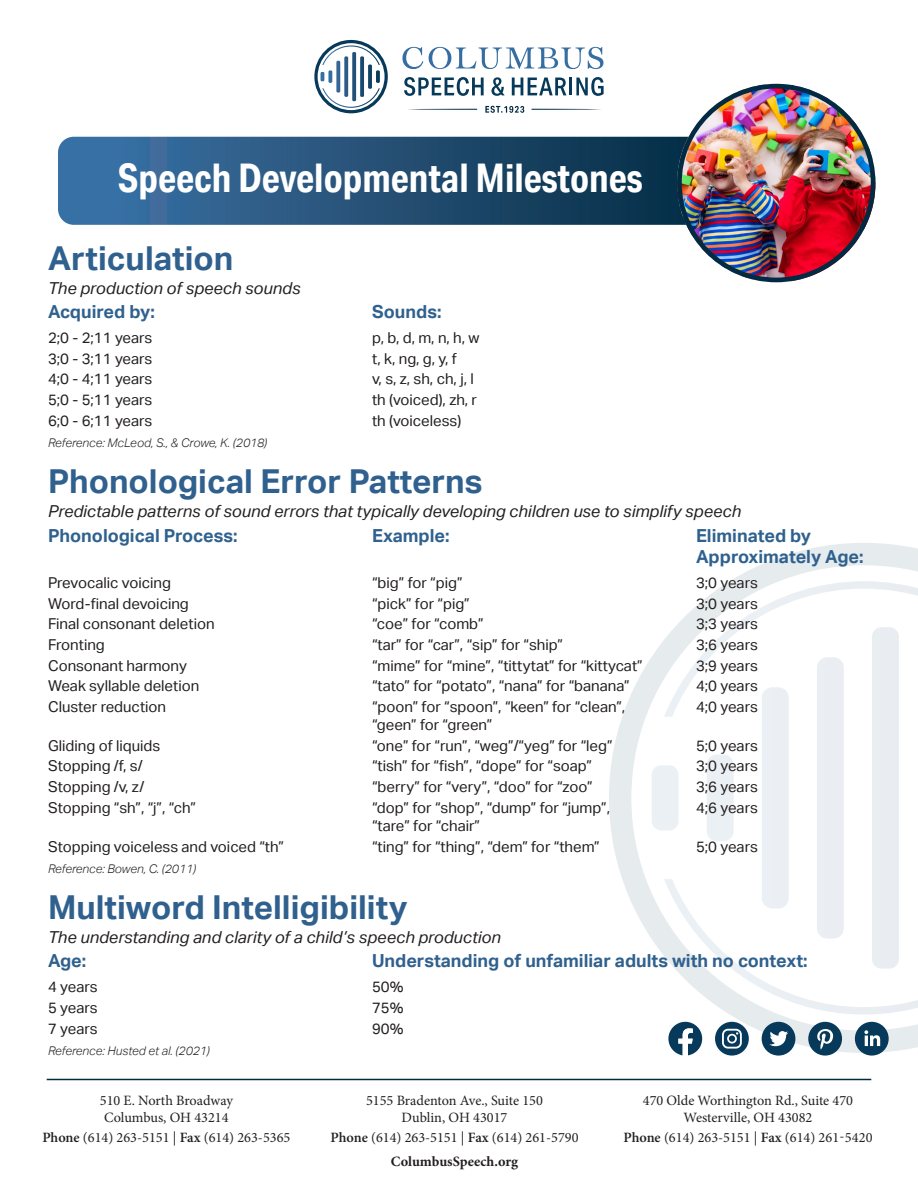
<style>
.page{position:relative;width:918px;height:1188px;background:#fff}
.page>*{position:absolute;margin:0;border:0;box-sizing:border-box;transform-origin:0 0}
.t1{font:700 39.6px "Aktiv Grotesk Cd";color:#fff}
.t2{font:700 33px "Aktiv Grotesk";color:#30618e}
.t3{font:700 18px/21.6px "Aktiv Grotesk";color:#30618e}
.t4{font:italic 16.5px "Aktiv Grotesk";color:#231f20}
.t5{font:15px "Aktiv Grotesk";color:#231f20}
.t6{font:14.25px/17.1px "Minion Pro";color:#231f20;text-align:center}
.t7{font:italic 300 12px "Aktiv Grotesk";color:#231f20}
.s1{font-weight:600}
.s2{font-weight:700}
</style>
<div class="page">
<hr style="left:47px;top:1079px;width:824px;height:1px;background:#032c44">
<svg style="left:408px;top:106px;width:193px;height:7px"></svg>
<svg style="left:314px;top:40px;width:74px;height:73px"></svg>
<svg style="left:404px;top:77px;width:80px;height:19px"></svg>
<svg style="left:491px;top:77px;width:14px;height:19px"></svg>
<svg style="left:512px;top:78px;width:54px;height:17px"></svg>
<hr style="left:569px;top:78px;width:3px;height:17px;background:#073a5a">
<svg style="left:576px;top:77px;width:28px;height:19px"></svg>
<svg style="left:402px;top:47px;width:21px;height:22px"></svg>
<svg style="left:429px;top:47px;width:175px;height:22px"></svg>
<svg style="left:609px;top:543px;width:309px;height:510px"></svg>
<svg style="left:652px;top:581px;width:266px;height:434px"></svg>
<div style="left:762px;top:1022px;width:33px;height:34px;background:#073a5a;border-radius:50%"></div>
<svg style="left:770px;top:1031px;width:18px;height:16px"></svg>
<div style="left:715px;top:1022px;width:34px;height:34px;background:#073a5a;border-radius:50%"></div>
<svg style="left:722px;top:1029px;width:20px;height:20px"></svg>
<svg style="left:668px;top:1022px;width:34px;height:34px"></svg>
<div style="left:855px;top:1022px;width:34px;height:34px;background:#073a5a;border-radius:50%"></div>
<svg style="left:864px;top:1030px;width:16px;height:16px"></svg>
<div style="left:808px;top:1022px;width:34px;height:34px;background:#073a5a;border-radius:50%"></div>
<svg style="left:817px;top:1029px;width:16px;height:21px"></svg>
<svg style="left:58px;top:137px;width:619px;height:88px;background:#245278"></svg>
<img style="left:677px;top:84px;width:198px;height:197px">
<div style="left:677px;top:84px;width:198px;height:198px;border:5px solid #022a43;border-radius:50%"></div>
<p class="t1" style="left:118px;top:153px;width:526px">Speech Developmental Milestones</p>
<p class="t2" style="left:48px;top:239px;width:187px">Articulation</p>
<p class="t4" style="left:48px;top:279px;width:254px">The production of speech sounds</p>
<p class="t3" style="left:48px;top:301px;width:109px">Acquired by:</p>
<p class="t3" style="left:372px;top:301px;width:71px">Sounds:</p>
<p class="t5" style="left:48px;top:329px;width:106px">2;0 - 2;11 years</p>
<p class="t5" style="left:372px;top:329px;width:109px">p, b, d, m, n, h, w</p>
<p class="t5" style="left:48px;top:350px;width:106px">3;0 - 3;11 years</p>
<p class="t5" style="left:372px;top:350px;width:86px">t, k, ng, g, y, f</p>
<p class="t5" style="left:48px;top:370px;width:106px">4;0 - 4;11 years</p>
<p class="t5" style="left:372px;top:370px;width:103px">v, s, z, sh, ch, j, l</p>
<p class="t5" style="left:48px;top:391px;width:106px">5;0 - 5;11 years</p>
<p class="t5" style="left:372px;top:391px;width:107px">th (voiced), zh, r</p>
<p class="t5" style="left:48px;top:412px;width:106px">6;0 - 6;11 years</p>
<p class="t5" style="left:372px;top:412px;width:91px">th (voiceless)</p>
<p class="t7" style="left:48px;top:436px;width:221px">Reference: McLeod, S., &amp; Crowe, K. (2018)</p>
<p class="t2" style="left:48px;top:463px;width:436px">Phonological Error Patterns</p>
<p class="t4" style="left:48px;top:502px;width:695px">Predictable patterns of sound errors that typically developing children use to simplify speech</p>
<p class="t3" style="left:48px;top:525px;width:191px">Phonological Process:</p>
<p class="t3" style="left:372px;top:525px;width:79px">Example:</p>
<p class="t3" style="left:696px;top:525px;width:169px">Eliminated by<br>Approximately Age:</p>
<p class="t5" style="left:48px;top:574px;width:125px">Prevocalic voicing</p>
<p class="t5" style="left:372px;top:574px;width:92px">“big” for “pig”</p>
<p class="t5" style="left:696px;top:574px;width:63px">3;0 years</p>
<p class="t5" style="left:48px;top:595px;width:142px">Word-final devoicing</p>
<p class="t5" style="left:372px;top:595px;width:99px">“pick” for “pig”</p>
<p class="t5" style="left:696px;top:595px;width:63px">3;0 years</p>
<p class="t5" style="left:48px;top:615px;width:168px">Final consonant deletion</p>
<p class="t5" style="left:372px;top:615px;width:113px">“coe” for “comb”</p>
<p class="t5" style="left:696px;top:615px;width:63px">3;3 years</p>
<p class="t5" style="left:48px;top:636px;width:58px">Fronting</p>
<p class="t5" style="left:372px;top:636px;width:193px">“tar” for “car”, “sip” for “ship”</p>
<p class="t5" style="left:696px;top:636px;width:63px">3;6 years</p>
<p class="t5" style="left:48px;top:657px;width:140px">Consonant harmony</p>
<p class="t5" style="left:372px;top:657px;width:272px">“mime” for “mine”, “tittytat” for “kittycat”</p>
<p class="t5" style="left:696px;top:657px;width:63px">3;9 years</p>
<p class="t5" style="left:48px;top:677px;width:153px">Weak syllable deletion</p>
<p class="t5" style="left:372px;top:677px;width:259px">“tato” for “potato”, “nana” for “banana”</p>
<p class="t5" style="left:696px;top:677px;width:63px">4;0 years</p>
<p class="t5" style="left:48px;top:698px;width:120px">Cluster reduction</p>
<p class="t5" style="left:372px;top:698px;width:255px">“poon” for “spoon”, “keen” for “clean”,</p>
<p class="t5" style="left:696px;top:698px;width:63px">4;0 years</p>
<p class="t5" style="left:372px;top:716px;width:122px">“geen” for “green”</p>
<p class="t5" style="left:48px;top:737px;width:114px">Gliding of liquids</p>
<p class="t5" style="left:372px;top:737px;width:242px">“one” for “run”, “weg”/“yeg” for “leg”</p>
<p class="t5" style="left:696px;top:737px;width:63px">5;0 years</p>
<p class="t5" style="left:48px;top:758px;width:96px">Stopping /f, s/</p>
<p class="t5" style="left:372px;top:758px;width:222px">“tish” for “fish”, “dope” for “soap”</p>
<p class="t5" style="left:696px;top:758px;width:63px">3;0 years</p>
<p class="t5" style="left:48px;top:778px;width:98px">Stopping /v, z/</p>
<p class="t5" style="left:372px;top:778px;width:222px">“berry” for “very”, “doo” for “zoo”</p>
<p class="t5" style="left:696px;top:778px;width:63px">3;6 years</p>
<p class="t5" style="left:48px;top:799px;width:149px">Stopping “sh”, “j”, “ch”</p>
<p class="t5" style="left:372px;top:799px;width:240px">“dop” for “shop”, “dump” for “jump”,</p>
<p class="t5" style="left:696px;top:799px;width:63px">4;6 years</p>
<p class="t5" style="left:372px;top:817px;width:110px">“tare” for “chair”</p>
<p class="t5" style="left:48px;top:838px;width:237px">Stopping voiceless and voiced “th”</p>
<p class="t5" style="left:372px;top:838px;width:229px">“ting” for “thing”, “dem” for “them”</p>
<p class="t5" style="left:696px;top:838px;width:63px">5;0 years</p>
<p class="t7" style="left:48px;top:862px;width:150px">Reference: Bowen, C. (2011)</p>
<p class="t2" style="left:48px;top:888px;width:361px">Multiword Intelligibility</p>
<p class="t4" style="left:48px;top:928px;width:454px">The understanding and clarity of a child’s speech production</p>
<p class="t3" style="left:48px;top:950px;width:40px">Age:</p>
<p class="t3" style="left:372px;top:950px;width:437px">Understanding of unfamiliar adults with no context:</p>
<p class="t5" style="left:48px;top:978px;width:51px">4 years</p>
<p class="t5" style="left:372px;top:978px;width:33px">50%</p>
<p class="t5" style="left:48px;top:999px;width:51px">5 years</p>
<p class="t5" style="left:372px;top:999px;width:33px">75%</p>
<p class="t5" style="left:48px;top:1020px;width:51px">7 years</p>
<p class="t5" style="left:372px;top:1020px;width:33px">90%</p>
<p class="t7" style="left:48px;top:1044px;width:163px">Reference: Husted et al. (2021)</p>
<p class="t6" style="left:100px;top:1092px;width:135px;text-align:left">510 E. North Broadway<br>Columbus, OH 43214</p>
<p class="t6" style="left:42px;top:1129px;width:250px"><span class="s1">Phone</span> (614) 263-5151 | <span class="s1">Fax</span> (614) 263-5365</p>
<p class="t6" style="left:366px;top:1092px;width:178px">5155 Bradenton Ave., Suite 150<br>Dublin, OH 43017</p>
<p class="t6" style="left:330px;top:1125px;width:250px;line-height:23.9px"><span class="s1">Phone</span> (614) 263-5151 | <span class="s1">Fax</span> (614) 261-5790<br><span class="s2">ColumbusSpeech.org</span></p>
<p class="t6" style="left:643px;top:1092px;width:212px">470 Olde Worthington Rd., Suite 470<br>Westerville, OH 43082</p>
<p class="t6" style="left:623px;top:1129px;width:251px"><span class="s1">Phone</span> (614) 263-5151 | <span class="s1">Fax</span> (614) 261-5420</p>
</div>
